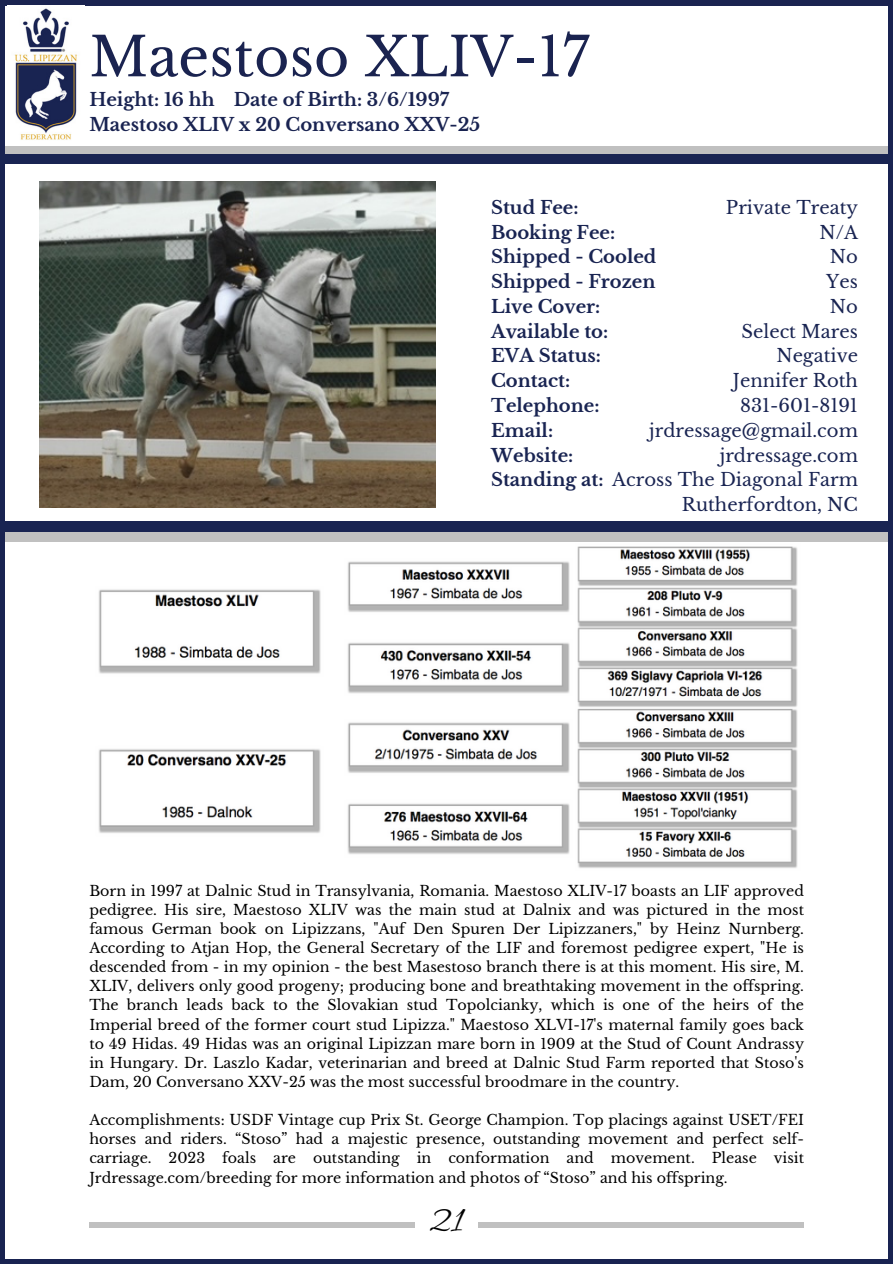
<style>
.page{position:relative;width:893px;height:1264px;background:#fff}
.page>*{position:absolute;margin:0;border:0;box-sizing:border-box;transform-origin:0 0}
.t1{font:54px "Libre Baskerville";color:#1a2350}
.t2{font:39.3px "Allura";color:#000}
.t3{font:18px/24.8px "Libre Baskerville";color:#192452;text-align:right}
.t4{font:700 18px/24.8px "Libre Baskerville";color:#192452}
.t5{font:700 18px/24.8px "Libre Baskerville";color:#192351}
.t6{font:14.25px/19.2px "Libre Baskerville";color:#000;text-align:justify}
</style>
<div class="page">
<div style="left:0;top:0;width:892px;height:5px;background:#1a2350"></div>
<hr style="left:0;top:1259px;width:892px;height:4px;background:#192351">
<img style="left:89px;top:541px;width:715px;height:327px">
<div style="left:0;top:531px;width:892px;height:10px;background:#c0c0c0"></div>
<div style="left:0;top:146px;width:892px;height:10px;background:#c0c0c0"></div>
<hr style="left:0;top:5px;width:4px;height:1254px;background:#192351">
<hr style="left:888px;top:5px;width:4px;height:1258px;background:#192351">
<hr style="left:89px;top:1222px;width:325px;height:4px;background:#c0c0c0">
<hr style="left:478px;top:1222px;width:326px;height:4px;background:#c0c0c0">
<img style="left:14px;top:8px;width:63px;height:132px">
<img style="left:39px;top:181px;width:396px;height:326px">
<div style="left:0;top:154px;width:892px;height:10px;background:#192452"></div>
<div style="left:0;top:522px;width:892px;height:9px;background:#192452"></div>
<p class="t1" style="left:89px;top:24px;width:501px">Maestoso XLIV-17</p>
<p class="t5" style="left:89px;top:88px;width:392px">Height: 16 hh Date of Birth: 3/6/1997<br>Maestoso XLIV x 20 Conversano XXV-25</p>
<h1 class="t4" style="left:491px;top:195px;width:167px">Stud Fee:<br>Booking Fee:<br>Shipped - Cooled<br>Shipped - Frozen<br>Live Cover:<br>Available to:<br>EVA Status:<br>Contact:<br>Telephone:<br>Email:<br>Website:<br>Standing at:</h1>
<h2 class="t3" style="left:612px;top:195px;width:247px">Private Treaty<br>N/A<br>No<br>Yes<br>No<br>Select Mares<br>Negative<br>Jennifer Roth<br>831-601-8191 jrdressage@gmail.com jrdressage.com<br>Across The Diagonal Farm<br>Rutherfordton, NC</h2>
<p class="t6" style="left:89px;top:881px;width:716px">Born in 1997 at Dalnic Stud in Transylvania, Romania. Maestoso XLIV-17 boasts an LIF approved pedigree. His sire, Maestoso XLIV was the main stud at Dalnix and was pictured in the most famous German book on Lipizzans, "Auf Den Spuren Der Lipizzaners," by Heinz Nurnberg.<br>According to Atjan Hop, the General Secretary of the LIF and foremost pedigree expert, "He is descended from - in my opinion - the best Masestoso branch there is at this moment. His sire, M.<br>XLIV, delivers only good progeny; producing bone and breathtaking movement in the offspring.<br>The branch leads back to the Slovakian stud Topolcianky, which is one of the heirs of the Imperial breed of the former court stud Lipizza." Maestoso XLVI-17's maternal family goes back to 49 Hidas. 49 Hidas was an original Lipizzan mare born in 1909 at the Stud of Count Andrassy in Hungary. Dr. Laszlo Kadar, veterinarian and breed at Dalnic Stud Farm reported that Stoso's Dam, 20 Conversano XXV-25 was the most successful broodmare in the country.</p>
<p class="t6" style="left:89px;top:1110px;width:716px">Accomplishments: USDF Vintage cup Prix St. George Champion. Top placings against USET/FEI horses and riders. “Stoso” had a majestic presence, outstanding movement and perfect self&shy;carriage. 2023 foals are outstanding in conformation and movement. Please visit Jrdressage.com/breeding for more information and photos of “Stoso” and his offspring.</p>
<p class="t2" style="left:428px;top:1198px;width:37px">21</p>
</div>
